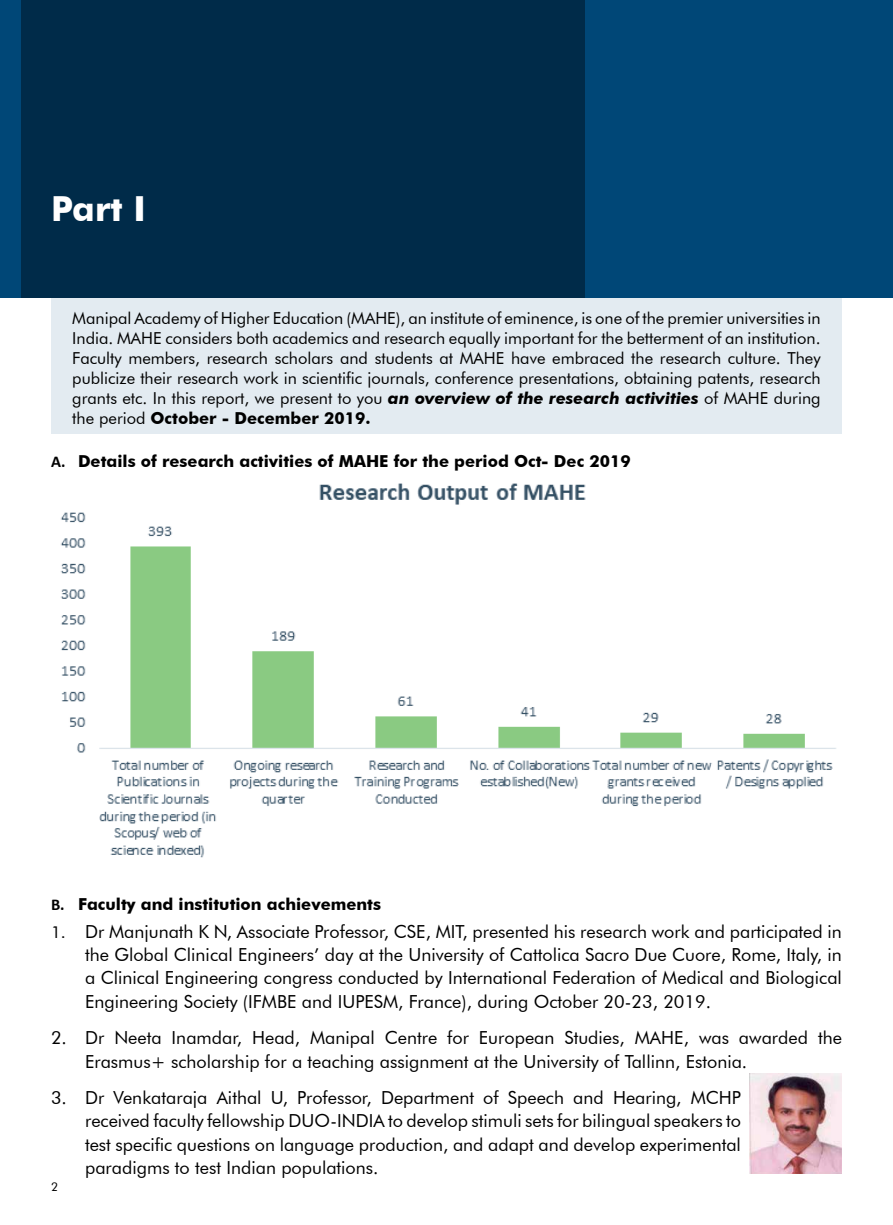
<style>
.page{position:relative;width:893px;height:1225px;background:#fff}
.page>*{position:absolute;margin:0;border:0;box-sizing:border-box;transform-origin:0 0}
.t1{font:700 34.5px "Futura BT";color:#fff}
.t2{font:18px/23.4px "Futura BT";color:#000;text-align:justify}
.t3{font:16.5px/20.1px "Futura BT";color:#000;text-align:justify}
.t4{font:700 16.5px "Futura BT";color:#000}
.t5{font:12px "Futura BT";color:#000}
.s1{font-weight:700;font-style:italic}
.s2{font-weight:700}
.s3{font-family:"Calibri"}
.s4{font-size:16.5px}
.s5{font-weight:500;font-size:16.5px}
</style>
<div class="page">
<div style="left:0;top:0;width:893px;height:298px;background:#004777"></div>
<div style="left:21px;top:0;width:564px;height:298px;background:#002b49"></div>
<div style="left:51px;top:299px;width:791px;height:135px;background:#e3ebf1"></div>
<img style="left:60px;top:483px;width:776px;height:375px">
<img style="left:749px;top:1073px;width:93px;height:101px">
<h1 class="t1" style="left:51px;top:188px;width:96px">Part I</h1>
<p class="t3" style="left:72px;top:308px;width:750px">Manipal Academy of Higher Education (MAHE), an institute of eminence, is one of the premier universities in India. MAHE considers both academics and research equally important for the betterment of an institution.<br>Faculty members, research scholars and students at MAHE have embraced the research culture. They publicize their research work in scientific journals, conference presentations, obtaining patents, research grants etc. In this report, we present to you <span class="s1">an overview of the research activities</span> of MAHE during the period <span class="s2">October - December 2019.</span></p>
<p class="t4" style="left:51px;top:451px;width:581px"><span class="s3">A.</span> Details of research activities of MAHE for the period Oct- Dec 2019</p>
<p class="t4" style="left:51px;top:894px;width:332px"><span class="s3">B.</span> Faculty and institution achievements</p>
<p class="t2" style="left:85px;top:919px;width:758px;text-indent:-34px"><span class="s4">1</span><span class="s5">.</span> Dr Manjunath K N, Associate Professor, CSE, MIT, presented his research work and participated in the Global Clinical Engineers’ day at the University of Cattolica Sacro Due Cuore, Rome, Italy, in a Clinical Engineering congress conducted by International Federation of Medical and Biological Engineering Society (IFMBE and IUPESM, France), during October 20-23, 2019.</p>
<p class="t2" style="left:85px;top:1025px;width:758px;text-indent:-34px">2. Dr Neeta Inamdar, Head, Manipal Centre for European Studies, MAHE, was awarded the<br>Erasmus+ scholarship for a teaching assignment at the University of Tallinn, Estonia.</p>
<p class="t2" style="left:85px;top:1085px;width:657px;text-indent:-34px">3. Dr Venkataraja Aithal U, Professor, Department of Speech and Hearing, MCHP received faculty fellowship DUO-INDIA to develop stimuli sets for bilingual speakers to test specific questions on language production, and adapt and develop experimental paradigms to test Indian populations.</p>
<p class="t5" style="left:51px;top:1179px;width:9px">2</p>
</div>
